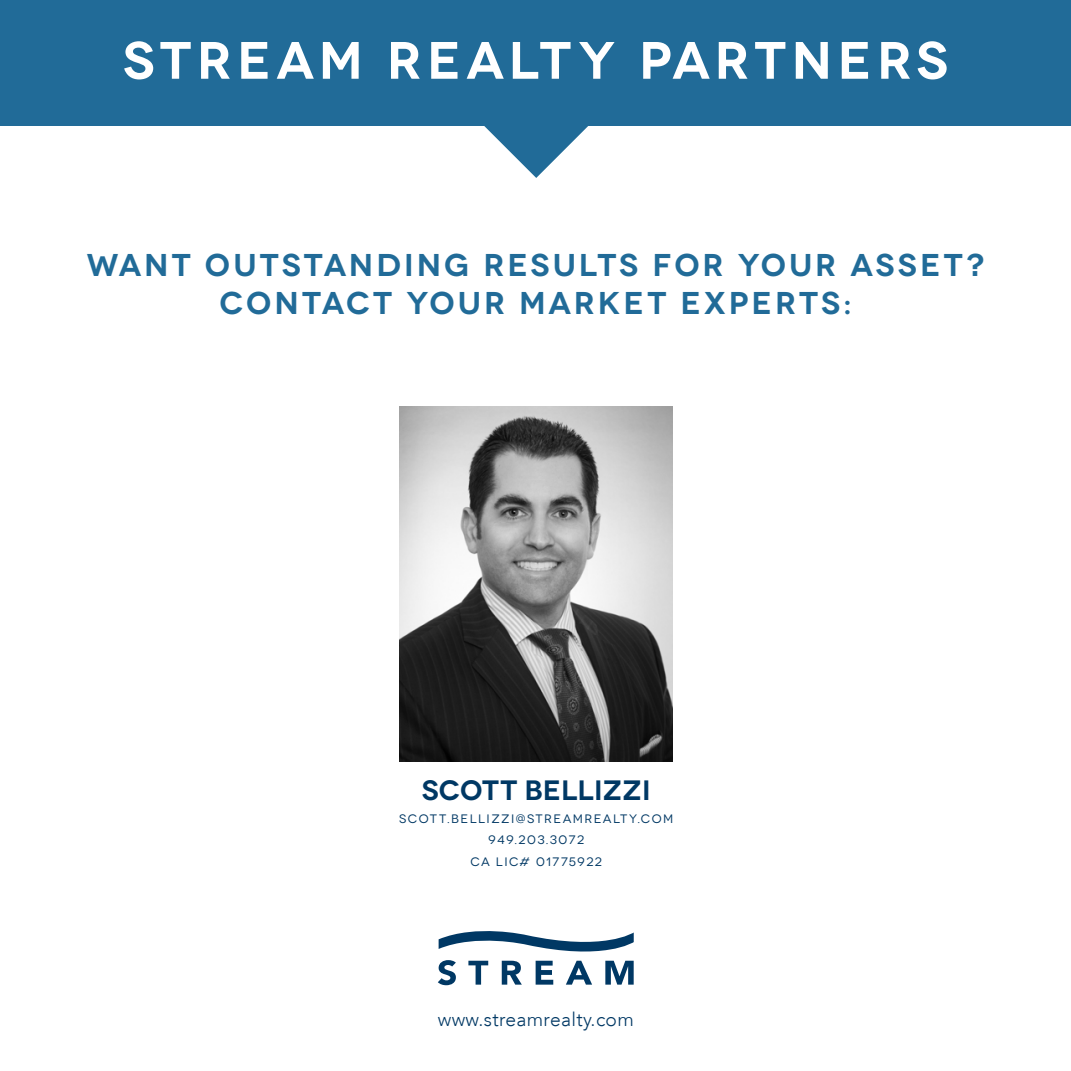
<style>
.page{position:relative;width:1071px;height:1071px;background:#fff}
.page>*{position:absolute;margin:0;border:0;box-sizing:border-box;transform-origin:0 0}
.t1{font:600 52.5px "Novecentowide";letter-spacing:.1em;color:#fff}
.t2{font:600 31.5px "Novecentowide";letter-spacing:.095em;color:#216b98}
.t3{font:600 28px "Novecentowide";color:#003864}
.t4{font:300 19.25px "Avenir LT";letter-spacing:.02em;color:#003864}
.t5{font:12.25px "Novecentowide";letter-spacing:.12em;color:#003864}
</style>
<div class="page">
<div style="left:0;top:0;width:1071px;height:126px;background:#216b98"></div>
<svg style="left:484px;top:126px;width:104px;height:52px"></svg>
<svg style="left:438px;top:931px;width:196px;height:54px"></svg>
<img style="left:399px;top:407px;width:273px;height:355px">
<p class="t1" style="left:123px;top:28px;width:827px">STREAM REALTY PARTNERS</p>
<p class="t2" style="left:87px;top:246px;width:899px">WANT OUTSTANDING RESULTS FOR YOUR ASSET?</p>
<p class="t2" style="left:219px;top:284px;width:634px">CONTACT YOUR MARKET EXPERTS:</p>
<p class="t3" style="left:422px;top:773px;width:230px">SCOTT BELLIZZI</p>
<p class="t5" style="left:399px;top:811px;width:276px">SCOTT.BELLIZZI@STREAMREALTY.COM</p>
<p class="t5" style="left:488px;top:833px;width:97px">949.203.3072</p>
<p class="t5" style="left:471px;top:855px;width:133px">CA LIC# 01775922</p>
<p class="t4" style="left:438px;top:1008px;width:197px">www.streamrealty.com</p>
</div>
